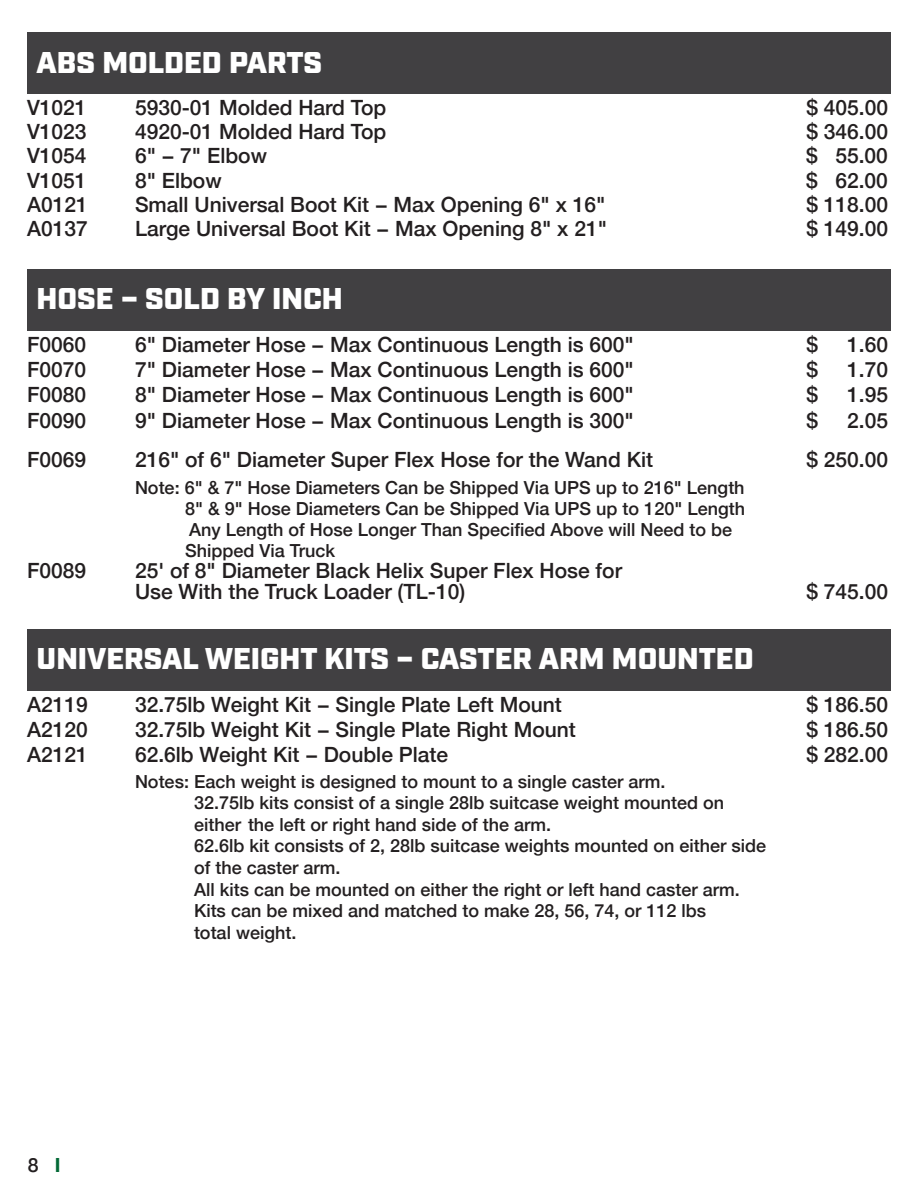
<style>
.page{position:relative;width:918px;height:1188px;background:#fff}
.page>*{position:absolute;margin:0;border:0;box-sizing:border-box;transform-origin:0 0}
.t1{font:900 30px "Industry";color:#fff}
.t2{font:500 21px/21px "Helvetica Neue";color:#231f20}
.t3{font:500 19.5px "Helvetica Neue";color:#231f20}
.t4{font:500 18px/21.6px "Helvetica Neue";color:#231f20}
.s1{font-weight:700;color:#036936}
</style>
<div class="page">
<div style="left:27px;top:33px;width:864px;height:61px;background:#414042"></div>
<div style="left:27px;top:269px;width:864px;height:61px;background:#414042"></div>
<div style="left:27px;top:629px;width:864px;height:61px;background:#414042"></div>
<h1 class="t1" style="left:37px;top:44px;width:287px">ABS MOLDED PARTS</h1>
<p class="t2" style="left:27px;top:96px;width:61px">V1021</p>
<p class="t2" style="left:135px;top:96px;width:253px">5930-01 Molded Hard Top</p>
<p class="t2" style="left:806px;top:96px;width:83px">$ 405.00</p>
<p class="t2" style="left:27px;top:120px;width:61px">V1023</p>
<p class="t2" style="left:135px;top:120px;width:253px">4920-01 Molded Hard Top</p>
<p class="t2" style="left:806px;top:120px;width:83px">$ 346.00</p>
<p class="t2" style="left:27px;top:144px;width:61px">V1054</p>
<p class="t2" style="left:135px;top:144px;width:134px">6" − 7" Elbow</p>
<p class="t2" style="left:806px;top:144px;width:83px">$ 55.00</p>
<p class="t2" style="left:27px;top:168px;width:61px">V1051</p>
<p class="t2" style="left:135px;top:168px;width:88px">8" Elbow</p>
<p class="t2" style="left:806px;top:168px;width:83px">$ 62.00</p>
<p class="t2" style="left:27px;top:192px;width:62px">A0121</p>
<p class="t2" style="left:135px;top:192px;width:472px">Small Universal Boot Kit − Max Opening 6" x 16"</p>
<p class="t2" style="left:806px;top:192px;width:83px">$ 118.00</p>
<p class="t2" style="left:27px;top:216px;width:62px">A0137</p>
<p class="t2" style="left:135px;top:216px;width:474px">Large Universal Boot Kit − Max Opening 8" x 21"</p>
<p class="t2" style="left:806px;top:216px;width:83px">$ 149.00</p>
<h1 class="t1" style="left:37px;top:281px;width:308px">HOSE – SOLD BY INCH</h1>
<p class="t2" style="left:27px;top:332px;width:61px">F0060</p>
<p class="t2" style="left:135px;top:332px;width:500px">6" Diameter Hose − Max Continuous Length is 600"</p>
<p class="t2" style="left:806px;top:332px;width:13px">$</p>
<p class="t2" style="left:847px;top:332px;width:42px">1.60</p>
<p class="t2" style="left:27px;top:357px;width:61px">F0070</p>
<p class="t2" style="left:135px;top:357px;width:500px">7" Diameter Hose − Max Continuous Length is 600"</p>
<p class="t2" style="left:806px;top:357px;width:13px">$</p>
<p class="t2" style="left:847px;top:357px;width:42px">1.70</p>
<p class="t2" style="left:27px;top:383px;width:61px">F0080</p>
<p class="t2" style="left:135px;top:383px;width:500px">8" Diameter Hose − Max Continuous Length is 600"</p>
<p class="t2" style="left:806px;top:383px;width:13px">$</p>
<p class="t2" style="left:847px;top:383px;width:42px">1.95</p>
<p class="t2" style="left:27px;top:408px;width:61px">F0090</p>
<p class="t2" style="left:135px;top:408px;width:500px">9" Diameter Hose − Max Continuous Length is 300"</p>
<p class="t2" style="left:806px;top:408px;width:13px">$</p>
<p class="t2" style="left:847px;top:408px;width:42px">2.05</p>
<p class="t2" style="left:27px;top:447px;width:61px">F0069</p>
<p class="t2" style="left:135px;top:447px;width:520px">216" of 6" Diameter Super Flex Hose for the Wand Kit</p>
<p class="t2" style="left:806px;top:447px;width:83px">$ 250.00</p>
<p class="t4" style="left:185px;top:475px;width:561px;line-height:21px;text-indent:-50px">Note: 6" &amp; 7" Hose Diameters Can be Shipped Via UPS up to 216" Length 8" &amp; 9" Hose Diameters Can be Shipped Via UPS up to 120" Length Any Length of Hose Longer Than Specified Above will Need to be Shipped Via Truck</p>
<p class="t2" style="left:27px;top:558px;width:61px">F0089</p>
<p class="t2" style="left:135px;top:558px;width:489px">25' of 8" Diameter Black Helix Super Flex Hose for<br>Use With the Truck Loader (TL-10)</p>
<p class="t2" style="left:806px;top:579px;width:83px">$ 745.00</p>
<h1 class="t1" style="left:37px;top:641px;width:719px">UNIVERSAL WEIGHT KITS – CASTER ARM MOUNTED</h1>
<p class="t2" style="left:27px;top:692px;width:62px">A2119</p>
<p class="t2" style="left:135px;top:692px;width:428px">32.75lb Weight Kit − Single Plate Left Mount</p>
<p class="t2" style="left:806px;top:692px;width:83px">$ 186.50</p>
<p class="t2" style="left:27px;top:717px;width:62px">A2120</p>
<p class="t2" style="left:135px;top:717px;width:442px">32.75lb Weight Kit − Single Plate Right Mount</p>
<p class="t2" style="left:806px;top:717px;width:83px">$ 186.50</p>
<p class="t2" style="left:27px;top:743px;width:62px">A2121</p>
<p class="t2" style="left:135px;top:743px;width:315px">62.6lb Weight Kit − Double Plate</p>
<p class="t2" style="left:806px;top:743px;width:83px">$ 282.00</p>
<p class="t4" style="left:194px;top:769px;width:574px;text-indent:-59px">Notes: Each weight is designed to mount to a single caster arm.<br>32.75lb kits consist of a single 28lb suitcase weight mounted on either the left or right hand side of the arm.<br>62.6lb kit consists of 2, 28lb suitcase weights mounted on either side of the caster arm.<br>All kits can be mounted on either the right or left hand caster arm.<br>Kits can be mixed and matched to make 28, 56, 74, or 112 lbs<br>total weight.</p>
<p class="t3" style="left:28px;top:1149px;width:34px">8 <span class="s1">I</span></p>
</div>
